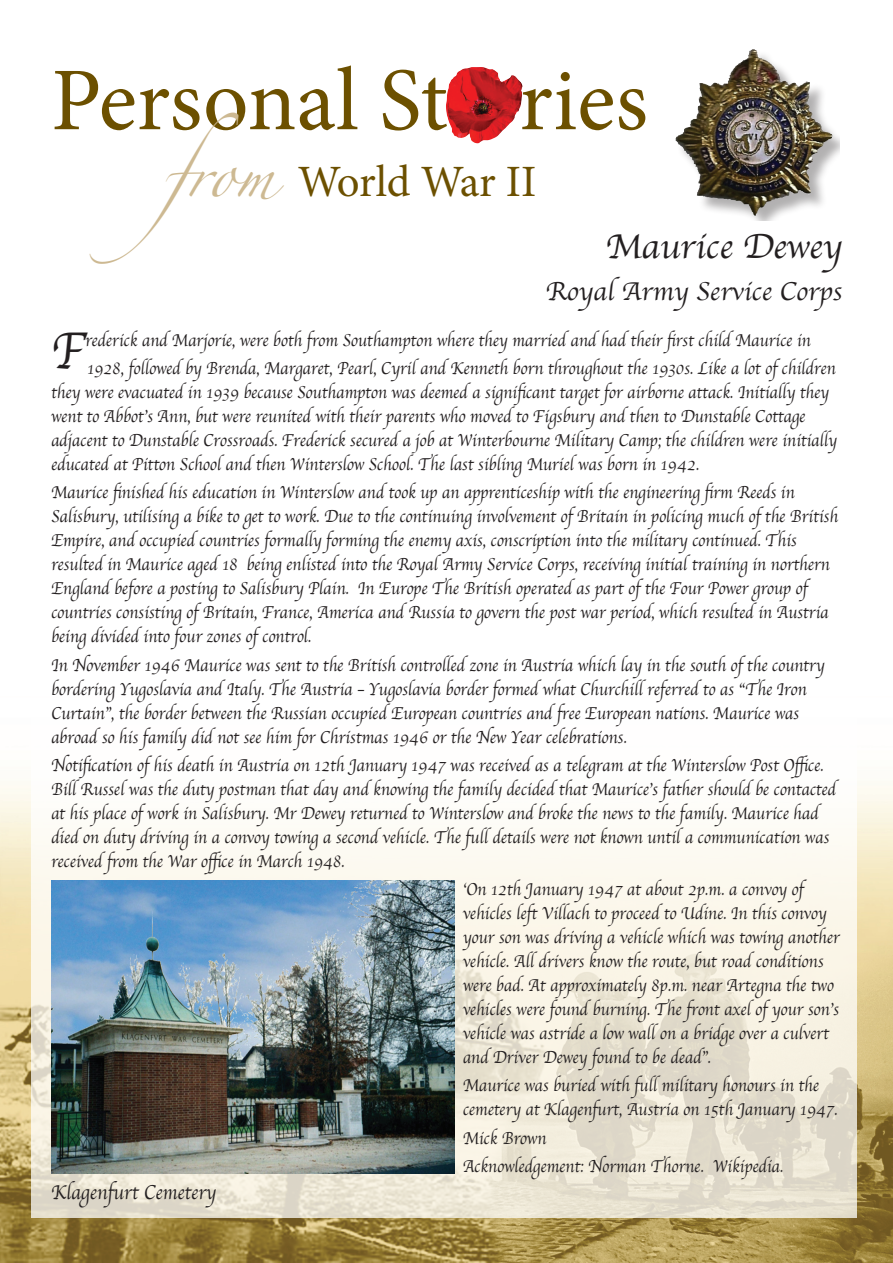
<style>
.page{position:relative;width:893px;height:1263px;background:#fff}
.page>*{position:absolute;margin:0;border:0;box-sizing:border-box;transform-origin:0 0}
.t1{font:89.55px "Minion Pro";color:#6c5000}
.t2{font:54px "Apple Chancery";color:#231f20;scale:.9 1}
.t3{font:44.85px "Minion Pro";letter-spacing:-.01em;color:#6c5000}
.t4{font:36px "Apple Chancery";color:#231f20}
.t5{font:27px "Apple Chancery";color:#231f20}
.t6{font:21px "Apple Chancery";color:#231f20;scale:.9 1}
.t7{font:18px/24px "Apple Chancery";color:#231f20;scale:.9 1}
.s1{font-family:"Zapfino";color:#cdb992}
</style>
<div class="page">
<img style="left:0;top:781px;width:893px;height:482px">
<svg style="left:32px;top:781px;width:825px;height:436px"></svg>
<img style="left:446px;top:67px;width:76px;height:76px">
<div style="left:676px;top:50px;width:163px;height:170px;background:#231f20;opacity:.35"></div>
<img style="left:675px;top:49px;width:77px;height:133px">
<img style="left:51px;top:880px;width:403px;height:294px">
<h1 class="t1" style="left:51px;top:41px;width:598px">Personal St ries</h1>
<h3 class="t3" style="left:163px;top:152px;width:375px"><span class="s1">from</span> World War II</h3>
<h3 class="t4" style="left:606px;top:218px;width:238px">Maurice Dewey</h3>
<h3 class="t5" style="left:545px;top:270px;width:298px">Royal Army Service Corps</h3>
<h2 class="t2" style="left:51px;top:308px;width:39px">F</h2>
<p class="t7" style="left:85px;top:326px;width:835px;line-height:28.2px">rederick and Marjorie, were both from Southampton where they married and had their first child Maurice in<br>1928, followed by Brenda, Margaret, Pearl, Cyril and Kenneth born throughout the 1930s. Like a lot of children</p>
<p class="t7" style="left:51px;top:380px;width:875px">they were evacuated in 1939 because Southampton was deemed a significant target for airborne attack. Initially they went to Abbot’s Ann, but were reunited with their parents who moved to Figsbury and then to Dunstable Cottage adjacent to Dunstable Crossroads. Frederick secured a job at Winterbourne Military Camp; the children were initially educated at Pitton School and then Winterslow School. The last sibling Muriel was born in 1942.</p>
<p class="t7" style="left:51px;top:480px;width:876px">Maurice finished his education in Winterslow and took up an apprenticeship with the engineering firm Reeds in Salisbury, utilising a bike to get to work. Due to the continuing involvement of Britain in policing much of the British Empire, and occupied countries formally forming the enemy axis, conscription into the military continued. This resulted in Maurice aged 18 being enlisted into the Royal Army Service Corps, receiving initial training in northern England before a posting to Salisbury Plain. In Europe The British operated as part of the Four Power group of countries consisting of Britain, France, America and Russia to govern the post war period, which resulted in Austria being divided into four zones of control.</p>
<p class="t7" style="left:51px;top:653px;width:861px">In November 1946 Maurice was sent to the British controlled zone in Austria which lay in the south of the country bordering Yugoslavia and Italy. The Austria – Yugoslavia border formed what Churchill referred to as “The Iron Curtain”, the border between the Russian occupied European countries and free European nations. Maurice was abroad so his family did not see him for Christmas 1946 or the New Year celebrations.</p>
<p class="t7" style="left:51px;top:753px;width:873px">Notification of his death in Austria on 12th January 1947 was received as a telegram at the Winterslow Post Office.<br>Bill Russel was the duty postman that day and knowing the family decided that Maurice’s father should be contacted at his place of work in Salisbury. Mr Dewey returned to Winterslow and broke the news to the family. Maurice had died on duty driving in a convoy towing a second vehicle. The full details were not known until a communication was received from the War office in March 1948.</p>
<p class="t7" style="left:463px;top:877px;width:420px">‘On 12th January 1947 at about 2p.m. a convoy of vehicles left Villach to proceed to Udine. In this convoy your son was driving a vehicle which was towing another vehicle. All drivers know the route, but road conditions were bad. At approximately 8p.m. near Artegna the two vehicles were found burning. The front axel of your son’s vehicle was astride a low wall on a bridge over a culvert and Driver Dewey found to be dead”.</p>
<p class="t7" style="left:463px;top:1073px;width:418px">Maurice was buried with full military honours in the cemetery at Klagenfurt, Austria on 15th January 1947.</p>
<p class="t7" style="left:463px;top:1123px;width:358px;line-height:28.2px">Mick Brown<br>Acknowledgement: Norman Thorne. Wikipedia.</p>
<p class="t6" style="left:51px;top:1175px;width:185px">Klagenfurt Cemetery</p>
</div>
